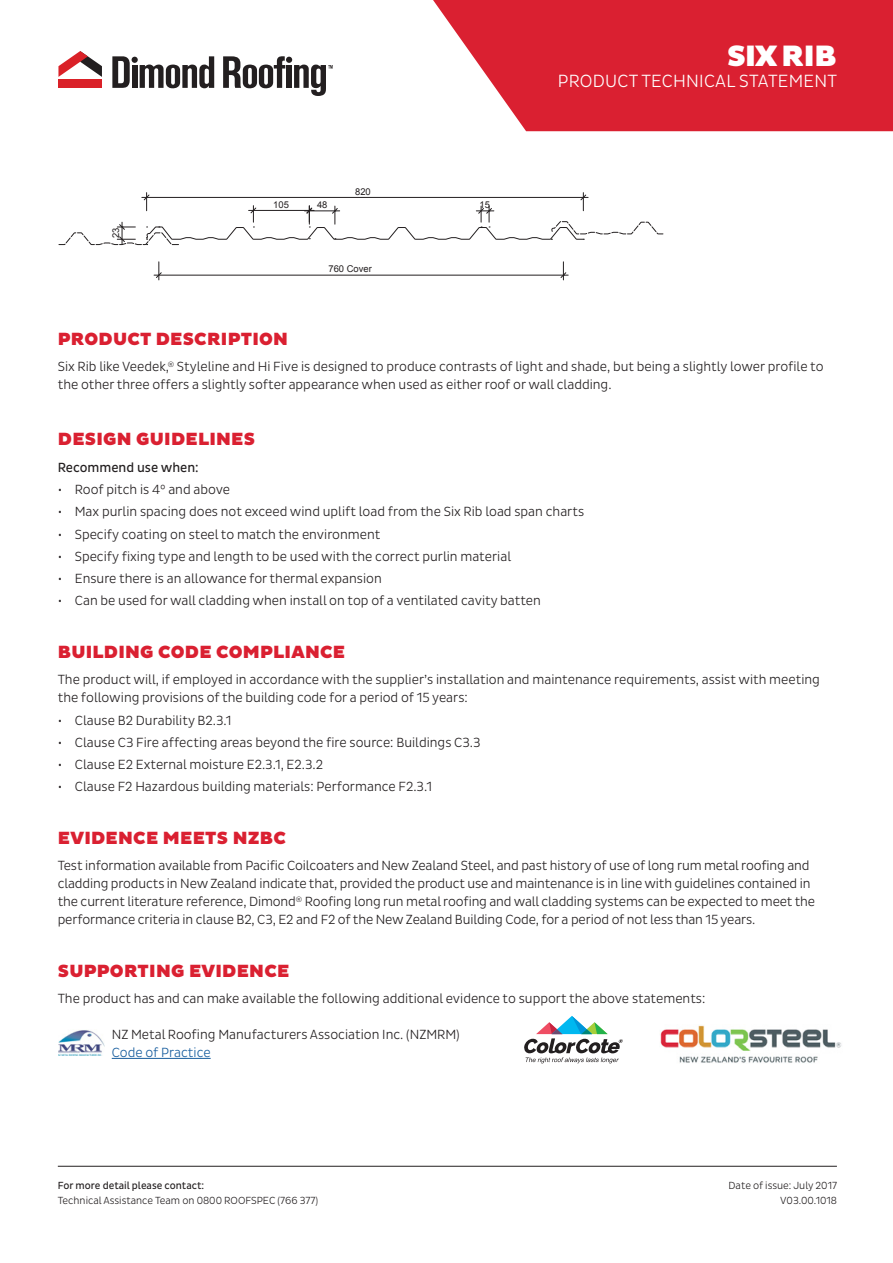
<style>
.page{position:relative;width:893px;height:1263px;background:#fff}
.page>*{position:absolute;margin:0;border:0;box-sizing:border-box;transform-origin:0 0}
.t1{font:900 30px "Pluto Sans";letter-spacing:-.02em;color:#fff}
.t2{font:900 18px "Pluto Sans";letter-spacing:.015em;color:#da2031}
.t3{font:300 18px "Pluto Sans Cond";letter-spacing:.015em;color:#fff}
.t4{font:300 13.5px/18px "Pluto Sans Cond";color:#231f20}
.t5{font:13.5px "Pluto Sans Cond";color:#231f20}
.t6{font:300 10.5px/15px "Pluto Sans Cond";color:#231f20}
.t7{font:9.45px "Arial";color:#231f20}
.s1{color:#175d9e}
.s2{font-weight:400}
</style>
<div class="page">
<hr style="left:112px;top:1058px;width:99px;height:1px;background:#175d9e">
<svg style="left:112px;top:56px;width:102px;height:32px"></svg>
<div style="left:132px;top:65px;width:5px;height:23px;background:#231f20"></div>
<svg style="left:223px;top:56px;width:110px;height:40px"></svg>
<svg style="left:58px;top:51px;width:44px;height:26px"></svg>
<div style="left:58px;top:79px;width:44px;height:9px;background:#da2128"></div>
<svg style="left:433px;top:0;width:460px;height:131px;fill:#da2031"></svg>
<hr style="left:58px;top:1166px;width:779px;height:1px;background:#231f20">
<hr style="left:154px;top:275px;width:414px;height:1px;background:#231f20">
<svg style="left:155px;top:262px;width:7px;height:18px"></svg>
<svg style="left:58px;top:193px;width:605px;height:52px"></svg>
<svg style="left:560px;top:262px;width:7px;height:18px"></svg>
<svg style="left:524px;top:1016px;width:99px;height:47px"></svg>
<img style="left:660px;top:1025px;width:182px;height:38px">
<img style="left:58px;top:1030px;width:47px;height:26px">
<p class="t7" style="left:110px;top:238px;width:12px;rotate:-90deg">23</p>
<p class="t7" style="left:355px;top:185px;width:17px">820</p>
<p class="t7" style="left:273px;top:198px;width:17px">105</p>
<p class="t7" style="left:317px;top:199px;width:12px">48</p>
<p class="t7" style="left:480px;top:199px;width:12px">15</p>
<p class="t7" style="left:328px;top:263px;width:45px">760 Cover</p>
<p class="t1" style="left:727px;top:38px;width:111px">SIX RIB</p>
<p class="t3" style="left:558px;top:71px;width:281px">PRODUCT TECHNICAL STATEMENT</p>
<p class="t2" style="left:58px;top:328px;width:232px">PRODUCT DESCRIPTION</p>
<p class="t4" style="left:58px;top:358px;width:767px">Six Rib like Veedek,<sup>®</sup> Styleline and Hi Five is designed to produce contrasts of light and shade, but being a slightly lower profile to the other three offers a slightly softer appearance when used as either roof or wall cladding.</p>
<p class="t2" style="left:58px;top:429px;width:199px">DESIGN GUIDELINES</p>
<p class="t5" style="left:58px;top:460px;width:143px">Recommend use when:</p>
<p class="t4" style="left:58px;top:481px;width:174px">• Roof pitch is 4° and above</p>
<p class="t4" style="left:58px;top:503px;width:528px">• Max purlin spacing does not exceed wind uplift load from the Six Rib load span charts</p>
<p class="t4" style="left:58px;top:525px;width:324px">• Specify coating on steel to match the environment</p>
<p class="t4" style="left:58px;top:547px;width:455px">• Specify fixing type and length to be used with the correct purlin material</p>
<p class="t4" style="left:58px;top:570px;width:326px">• Ensure there is an allowance for thermal expansion</p>
<p class="t4" style="left:58px;top:592px;width:485px">• Can be used for wall cladding when install on top of a ventilated cavity batten</p>
<p class="t2" style="left:58px;top:641px;width:289px">BUILDING CODE COMPLIANCE</p>
<p class="t4" style="left:58px;top:671px;width:764px">The product will, if employed in accordance with the supplier’s installation and maintenance requirements, assist with meeting the following provisions of the building code for a period of 15 years:</p>
<p class="t4" style="left:58px;top:711px;width:175px">• Clause B2 Durability B2.3.1</p>
<p class="t4" style="left:58px;top:733px;width:424px">• Clause C3 Fire affecting areas beyond the fire source: Buildings C3.3</p>
<p class="t4" style="left:58px;top:755px;width:267px">• Clause E2 External moisture E2.3.1, E2.3.2</p>
<p class="t4" style="left:58px;top:778px;width:376px">• Clause F2 Hazardous building materials: Performance F2.3.1</p>
<p class="t2" style="left:58px;top:827px;width:230px">EVIDENCE MEETS NZBC</p>
<p class="t4" style="left:58px;top:857px;width:759px">Test information available from Pacific Coilcoaters and New Zealand Steel, and past history of use of long rum metal roofing and cladding products in New Zealand indicate that, provided the product use and maintenance is in line with guidelines contained in the current literature reference, Dimond<sup>®</sup> Roofing long run metal roofing and wall cladding systems can be expected to meet the performance criteria in clause B2, C3, E2 and F2 of the New Zealand Building Code, for a period of not less than 15 years.</p>
<p class="t2" style="left:58px;top:960px;width:233px">SUPPORTING EVIDENCE</p>
<p class="t4" style="left:58px;top:989px;width:649px">The product has and can make available the following additional evidence to support the above statements:</p>
<p class="t4" style="left:112px;top:1025px;width:349px">NZ Metal Roofing Manufacturers Association Inc. (NZMRM)<br><span class="s1">Code of Practice</span></p>
<p class="t6" style="left:58px;top:1178px;width:262px"><span class="s2">For more detail please contact:<br></span>Technical Assistance Team on 0800 ROOFSPEC (766 377)</p>
<p class="t6" style="left:729px;top:1178px;width:110px;text-align:right">Date of issue: July 2017<br>V03.00.1018</p>
</div>
